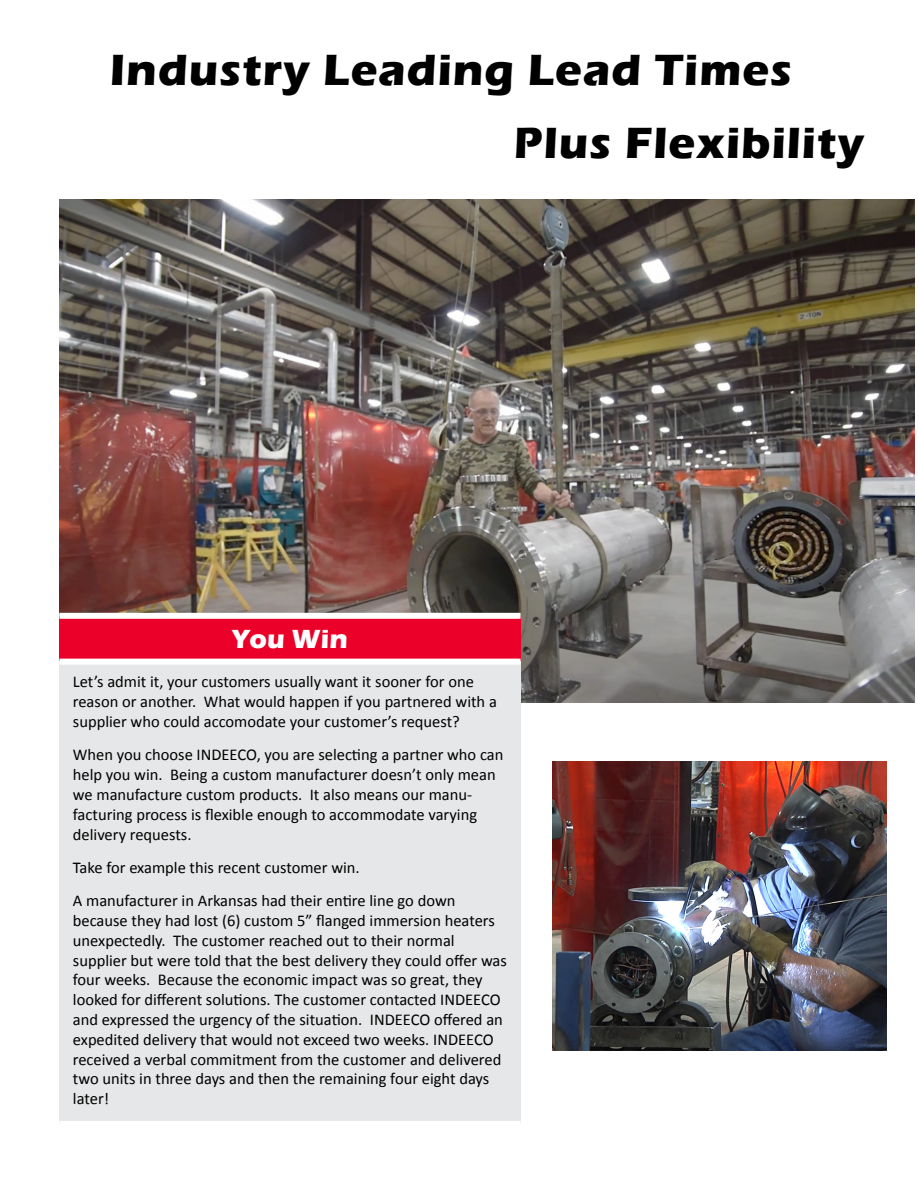
<style>
.page{position:relative;width:918px;height:1188px;background:#fff}
.page>*{position:absolute;margin:0;border:0;box-sizing:border-box;transform-origin:0 0}
.t1{font:700 45px "Eras ITC";letter-spacing:.025em;color:#000}
.t2{font:700 27px "Eras ITC";color:#fff}
.t3{font:16.5px/19.8px "Calibri";color:#000}
</style>
<div class="page">
<img style="left:59px;top:200px;width:855px;height:502px">
<div style="left:59px;top:616px;width:462px;height:46px;background:#ea0029"></div>
<div style="left:59px;top:662px;width:462px;height:462px;background:#e6e7e8"></div>
<div style="left:59px;top:613px;width:462px;height:6px;background:#fff"></div>
<div style="left:59px;top:659px;width:462px;height:6px;background:#fff"></div>
<div style="left:59px;top:1121px;width:462px;height:6px;background:#fff"></div>
<img style="left:552px;top:762px;width:334px;height:288px">
<p class="t1" style="left:110px;top:44px;width:684px">Industry Leading Lead Times</p>
<p class="t1" style="left:514px;top:117px;width:352px">Plus Flexibility</p>
<p class="t2" style="left:232px;top:624px;width:117px">You Win</p>
<p class="t3" style="left:73px;top:672px;width:426px">Let’s admit it, your customers usually want it sooner for one reason or another. What would happen if you partnered with a supplier who could accomodate your customer’s request?</p>
<p class="t3" style="left:73px;top:745px;width:432px">When you choose INDEECO, you are selecting a partner who can help you win. Being a custom manufacturer doesn’t only mean we manufacture custom products. It also means our manu&shy;facturing process is flexible enough to accommodate varying delivery requests.</p>
<p class="t3" style="left:73px;top:858px;width:288px">Take for example this recent customer win.</p>
<p class="t3" style="left:73px;top:891px;width:436px">A manufacturer in Arkansas had their entire line go down because they had lost (6) custom 5” flanged immersion heaters unexpectedly. The customer reached out to their normal supplier but were told that the best delivery they could offer was four weeks. Because the economic impact was so great, they looked for different solutions. The customer contacted INDEECO and expressed the urgency of the situation. INDEECO offered an expedited delivery that would not exceed two weeks. INDEECO received a verbal commitment from the customer and delivered two units in three days and then the remaining four eight days later!</p>
</div>
